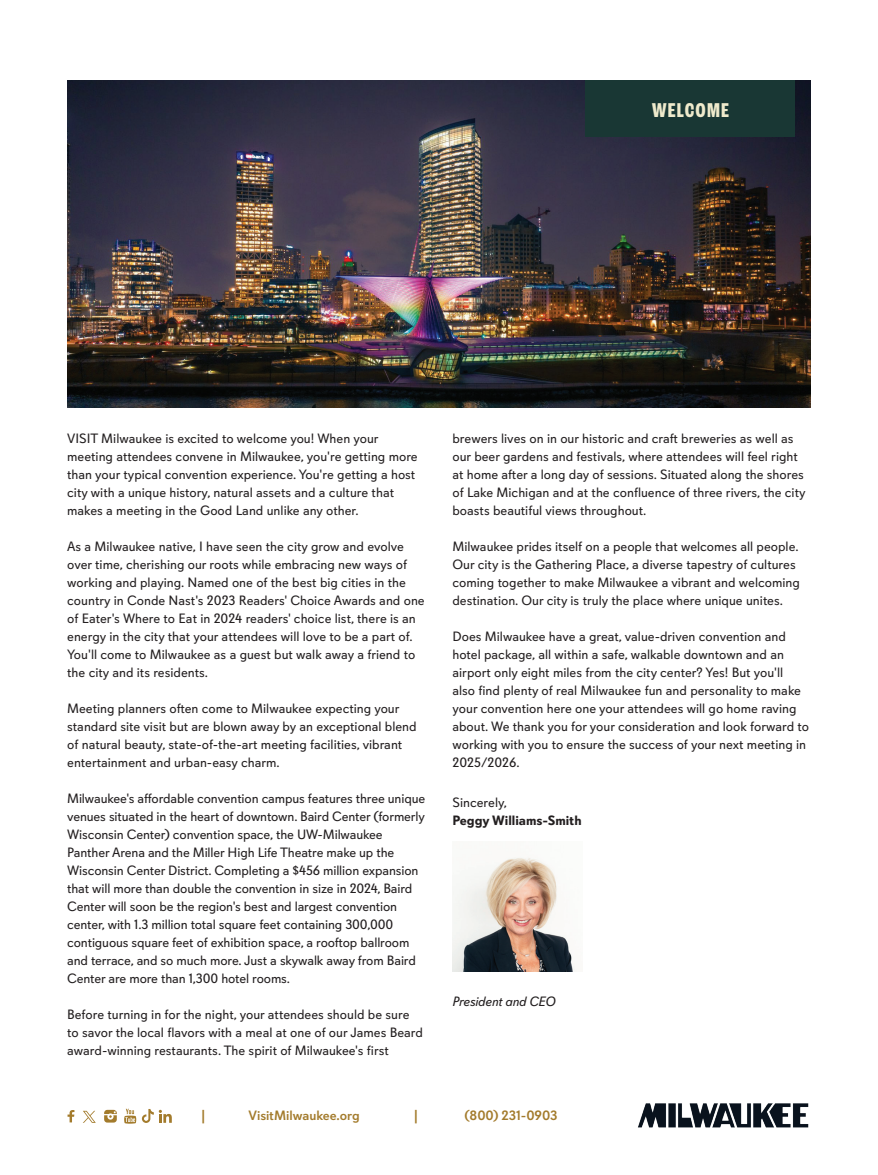
<style>
.page{position:relative;width:878px;height:1175px;background:#fff}
.page>*{position:absolute;margin:0;border:0;box-sizing:border-box;transform-origin:0 0}
.t1{font:700 condensed 21px "Roc Grotesk";letter-spacing:.05em;color:#efeacc}
.t2{font:13.5px/18px "Davis Sans";color:#231f20}
.t3{font:500 13.5px "Davis Sans";letter-spacing:-.005em;color:#a37b2c}
.t4{font:700 13.5px "Davis Sans";color:#231f20}
.t5{font:italic 13.5px "Davis Sans";letter-spacing:-.02em;color:#231f20}
</style>
<div class="page">
<img style="left:638px;top:1103px;width:171px;height:25px">
<svg style="left:68px;top:1110px;width:6px;height:12px"></svg>
<svg style="left:104px;top:1109px;width:13px;height:13px"></svg>
<svg style="left:124px;top:1108px;width:12px;height:15px"></svg>
<svg style="left:142px;top:1109px;width:30px;height:13px"></svg>
<svg style="left:83px;top:1110px;width:12px;height:12px"></svg>
<img style="left:67px;top:81px;width:743px;height:326px">
<div style="left:585px;top:81px;width:210px;height:56px;background:#193734"></div>
<img style="left:452px;top:857px;width:123px;height:114px">
<h1 class="t1" style="left:651px;top:97px;width:79px">WELCOME</h1>
<p class="t2" style="left:67px;top:429px;width:352px">VISIT Milwaukee is excited to welcome you! When your meeting attendees convene in Milwaukee, you're getting more than your typical convention experience. You're getting a host city with a unique history, natural assets and a culture that makes a meeting in the Good Land unlike any other.</p>
<p class="t2" style="left:67px;top:537px;width:359px">As a Milwaukee native, I have seen the city grow and evolve over time, cherishing our roots while embracing new ways of working and playing. Named one of the best big cities in the country in Conde Nast's 2023 Readers' Choice Awards and one of Eater's Where to Eat in 2024 readers' choice list, there is an energy in the city that your attendees will love to be a part of.<br>You'll come to Milwaukee as a guest but walk away a friend to the city and its residents.</p>
<p class="t2" style="left:67px;top:699px;width:351px">Meeting planners often come to Milwaukee expecting your standard site visit but are blown away by an exceptional blend of natural beauty, state-of-the-art meeting facilities, vibrant entertainment and urban-easy charm.</p>
<p class="t2" style="left:67px;top:789px;width:359px">Milwaukee's affordable convention campus features three unique venues situated in the heart of downtown. Baird Center (formerly Wisconsin Center) convention space, the UW-Milwaukee Panther Arena and the Miller High Life Theatre make up the Wisconsin Center District. Completing a $456 million expansion that will more than double the convention in size in 2024, Baird Center will soon be the region's best and largest convention center, with 1.3 million total square feet containing 300,000 contiguous square feet of exhibition space, a rooftop ballroom and terrace, and so much more. Just a skywalk away from Baird Center are more than 1,300 hotel rooms.</p>
<p class="t2" style="left:67px;top:1005px;width:357px">Before turning in for the night, your attendees should be sure to savor the local flavors with a meal at one of our James Beard award-winning restaurants. The spirit of Milwaukee's first</p>
<p class="t2" style="left:452px;top:429px;width:354px">brewers lives on in our historic and craft breweries as well as our beer gardens and festivals, where attendees will feel right at home after a long day of sessions. Situated along the shores of Lake Michigan and at the confluence of three rivers, the city boasts beautiful views throughout.</p>
<p class="t2" style="left:452px;top:537px;width:349px">Milwaukee prides itself on a people that welcomes all people.<br>Our city is the Gathering Place, a diverse tapestry of cultures coming together to make Milwaukee a vibrant and welcoming destination. Our city is truly the place where unique unites.</p>
<p class="t2" style="left:452px;top:627px;width:358px">Does Milwaukee have a great, value-driven convention and hotel package, all within a safe, walkable downtown and an airport only eight miles from the city center? Yes! But you'll also find plenty of real Milwaukee fun and personality to make your convention here one your attendees will go home raving about. We thank you for your consideration and look forward to working with you to ensure the success of your next meeting in 2025/2026.</p>
<p class="t2" style="left:452px;top:794px;width:56px">Sincerely,</p>
<p class="t4" style="left:452px;top:812px;width:131px">Peggy Williams-Smith</p>
<p class="t5" style="left:452px;top:993px;width:105px">President and CEO</p>
<p class="t3" style="left:201px;top:1107px;width:5px">|</p>
<p class="t3" style="left:248px;top:1107px;width:113px">VisitMilwaukee.org</p>
<p class="t3" style="left:414px;top:1107px;width:5px">|</p>
<p class="t3" style="left:464px;top:1107px;width:94px">(800) 231-0903</p>
</div>
